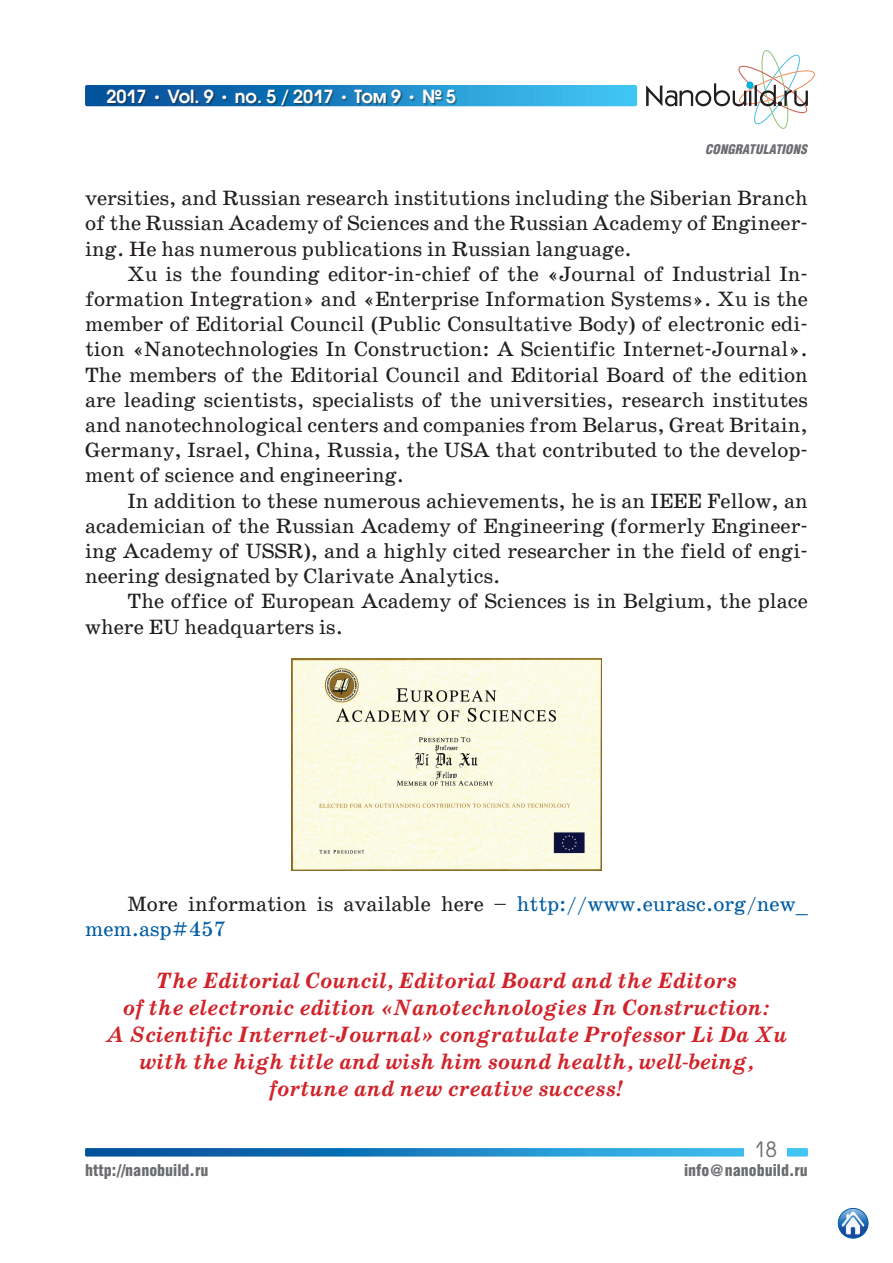
<style>
.page{position:relative;width:893px;height:1263px;background:#fff}
.page>*{position:absolute;margin:0;border:0;box-sizing:border-box;transform-origin:0 0}
.t1{font:italic 700 22.5px/27px "School Book C";color:#d1232a;text-align:center}
.t2{font:21px/25.2px "School Book C";color:#231f20;text-align:justify}
.t3{font:21px/25.2px "School Book C";color:#015ca3}
.t4{font:21px "Avant Garde Gothic C";color:#6c6d70}
.t5{font:600 18px "Avant Garde Gothic C";color:#fff}
.t6{font:900 16.5px "Helios Cond";color:#6c6d70}
.t7{font:italic 900 13.5px "Helios Cond";color:#6c6d70}
.s1{font-family:"School Book C";font-weight:700}
.s2{color:#231f20}
</style>
<div class="page">
<div style="left:85px;top:85px;width:552px;height:21px;background:linear-gradient(to right,#004694,#42c8f6);border-radius:2px"></div>
<div style="left:108px;top:90px;width:349px;height:17px;background:#231f20;opacity:.5"></div>
<svg style="left:646px;top:50px;width:169px;height:79px"></svg>
<svg style="left:85px;top:1148px;width:723px;height:8px;background:#1e84c3"></svg>
<div style="left:744px;top:1137px;width:43px;height:19px;background:#fff"></div>
<img style="left:838px;top:1208px;width:30px;height:30px;border-radius:15px">
<div style="left:838px;top:1208px;width:30px;height:30px;border:1px solid #015ca3;border-radius:50%"></div>
<img style="left:291px;top:659px;width:311px;height:212px">
<p class="t5" style="left:106px;top:85px;width:351px">2017 <span class="s1">•</span> Vol. 9 <span class="s1">•</span> no. 5 / 2017 <span class="s1">•</span> Том 9 <span class="s1">•</span> № 5</p>
<p class="t7" style="left:706px;top:142px;width:104px">СONGRATULATIONS</p>
<p class="t2" style="left:85px;top:186px;width:724px">versities, and Russian research institutions including the Siberian Branch of the Russian Academy of Sciences and the Russian Academy of Engineer&shy;ing. He has numerous publications in Russian language.</p>
<p class="t2" style="left:85px;top:261px;width:724px;text-indent:43px">Xu is the founding editor-in-chief of the «Journal of Industrial In&shy;formation Integration» and «Enterprise Information Systems». Xu is the member of Editorial Council (Public Consultative Body) of electronic edi&shy;tion «Nanotechnologies In Construction: A Scientific Internet-Journal».<br>The members of the Editorial Council and Editorial Board of the edition are leading scientists, specialists of the universities, research institutes and nanotechnological centers and companies from Belarus, Great Britain, Germany, Israel, China, Russia, the USA that contributed to the develop&shy;ment of science and engineering.</p>
<p class="t2" style="left:85px;top:488px;width:724px;text-indent:43px">In addition to these numerous achievements, he is an IEEE Fellow, an academician of the Russian Academy of Engineering (formerly Engineer&shy;ing Academy of USSR), and a highly cited researcher in the field of engi&shy;neering designated by Clarivate Analytics.</p>
<p class="t2" style="left:85px;top:589px;width:724px;text-indent:43px">The office of European Academy of Sciences is in Belgium, the place where EU headquarters is.</p>
<p class="t3" style="left:85px;top:891px;width:724px;text-indent:43px"><span class="s2">More information is available here –</span> http://www.eurasc.org/new_ mem.asp#457</p>
<p class="t1" style="left:105px;top:968px;width:684px">The Editorial Council, Editorial Board and the Editors<br>of the electronic edition «Nanotechnologies In Construction:<br>A Scientific Internet-Journal» congratulate Professor Li Da Xu with the high title and wish him sound health, well-being, fortune and new creative success!</p>
<p class="t4" style="left:754px;top:1136px;width:25px">18</p>
<p class="t6" style="left:85px;top:1161px;width:125px">http://nanobuild.ru</p>
<p class="t6" style="left:684px;top:1161px;width:125px">info@nanobuild.ru</p>
</div>
